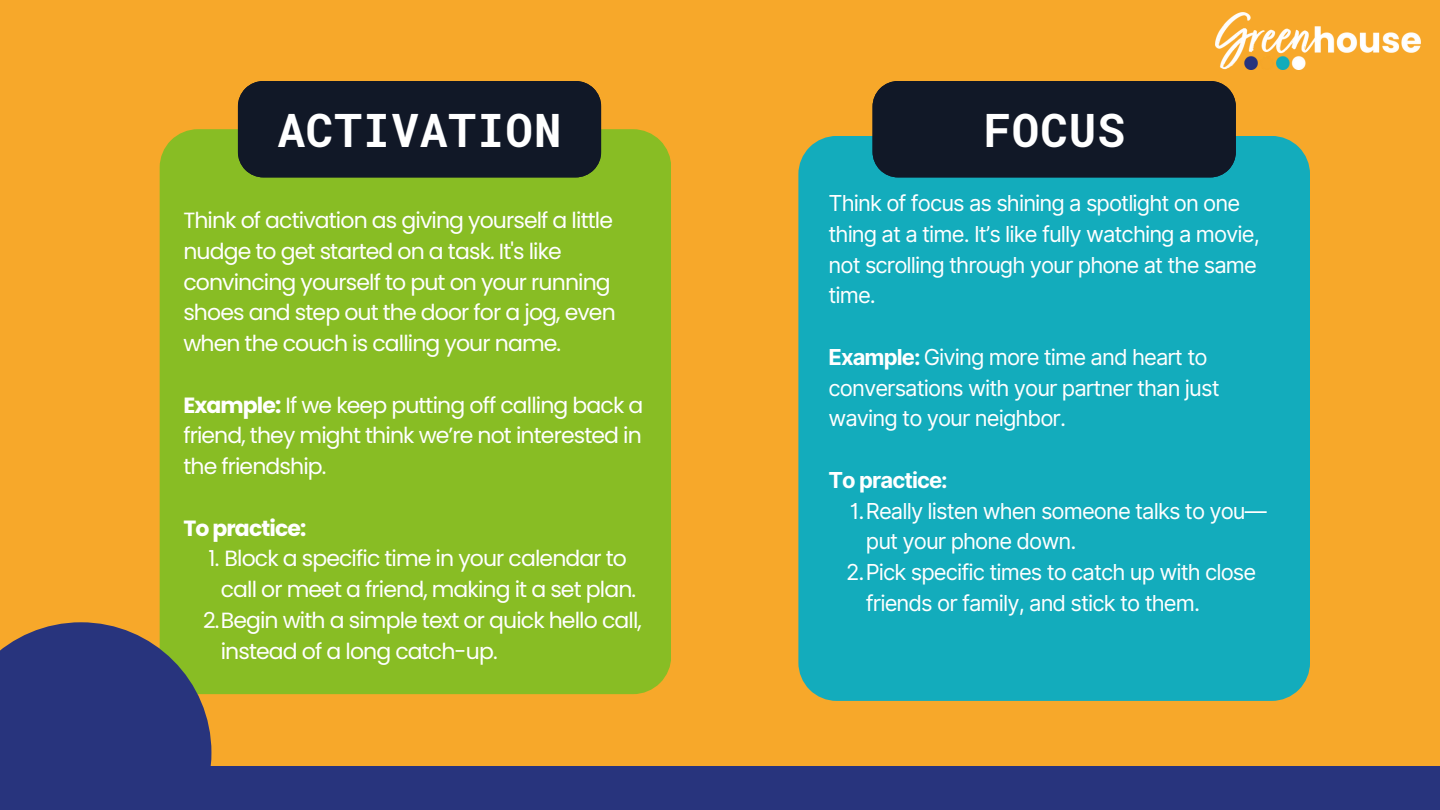
<style>
.page{position:relative;width:1440px;height:810px;background:#f7a82a}
.page>*{position:absolute;margin:0;border:0;box-sizing:border-box;transform-origin:0 0}
.t1{font:700 46px "Roboto Mono";letter-spacing:.02em;color:#fff}
.t2{font:22px/30.8px "Poppins";letter-spacing:-.04em;color:#fff}
.t3{font:22px/30.8px "Inter";letter-spacing:-.04em;color:#fff}
.t4{font:700 22px "Inter";letter-spacing:-.04em;color:#fff}
.t5{font:700 22px "Poppins";letter-spacing:-.04em;color:#fff}
.s1{font-weight:700}
</style>
<div class="page">
<div style="left:160px;top:129px;width:511px;height:565px;background:#88bd24"></div>
<div style="left:238px;top:81px;width:363px;height:96px;background:#111827"></div>
<div style="left:798px;top:136px;width:512px;height:565px;background:#13acbc"></div>
<div style="left:873px;top:81px;width:363px;height:96px;background:#111827"></div>
<div style="left:0;top:622px;width:211px;height:188px;background:#28347d"></div>
<div style="left:0;top:767px;width:1440px;height:43px;background:#28347d"></div>
<img style="left:1215px;top:12px;width:206px;height:57px">
<p class="t1" style="left:277px;top:99px;width:286px">ACTIVATION</p>
<p class="t1" style="left:983px;top:99px;width:143px">FOCUS</p>
<p class="t2" style="left:183px;top:205px;width:434px">Think of activation as giving yourself a little nudge to get started on a task. It's like convincing yourself to put on your running shoes and step out the door for a jog, even when the couch is calling your name.</p>
<p class="t2" style="left:183px;top:390px;width:462px;text-align:justify"><span class="s1">Example:</span> If we keep putting off calling back a friend, they might think we’re not interested in the friendship.</p>
<p class="t5" style="left:183px;top:513px;width:125px">To practice:</p>
<p class="t2" style="left:209px;top:543px;width:429px;text-align:center">1. Block a specific time in your calendar to call or meet a friend, making it a set plan.</p>
<p class="t2" style="left:221px;top:605px;width:423px;text-indent:-18px">2.Begin with a simple text or quick hello call, instead of a long catch-up.</p>
<p class="t3" style="left:829px;top:188px;width:433px">Think of focus as shining a spotlight on one thing at a time. It’s like fully watching a movie, not scrolling through your phone at the same time.</p>
<p class="t3" style="left:829px;top:341px;width:393px"><span class="s1">Example:</span> Giving more time and heart to conversations with your partner than just waving to your neighbor.</p>
<p class="t4" style="left:829px;top:467px;width:121px">To practice:</p>
<p class="t3" style="left:866px;top:495px;width:402px;text-indent:-16px">1.Really listen when someone talks to you— put your phone down.</p>
<p class="t3" style="left:866px;top:557px;width:392px;text-indent:-20px">2.Pick specific times to catch up with close friends or family, and stick to them.</p>
</div>
